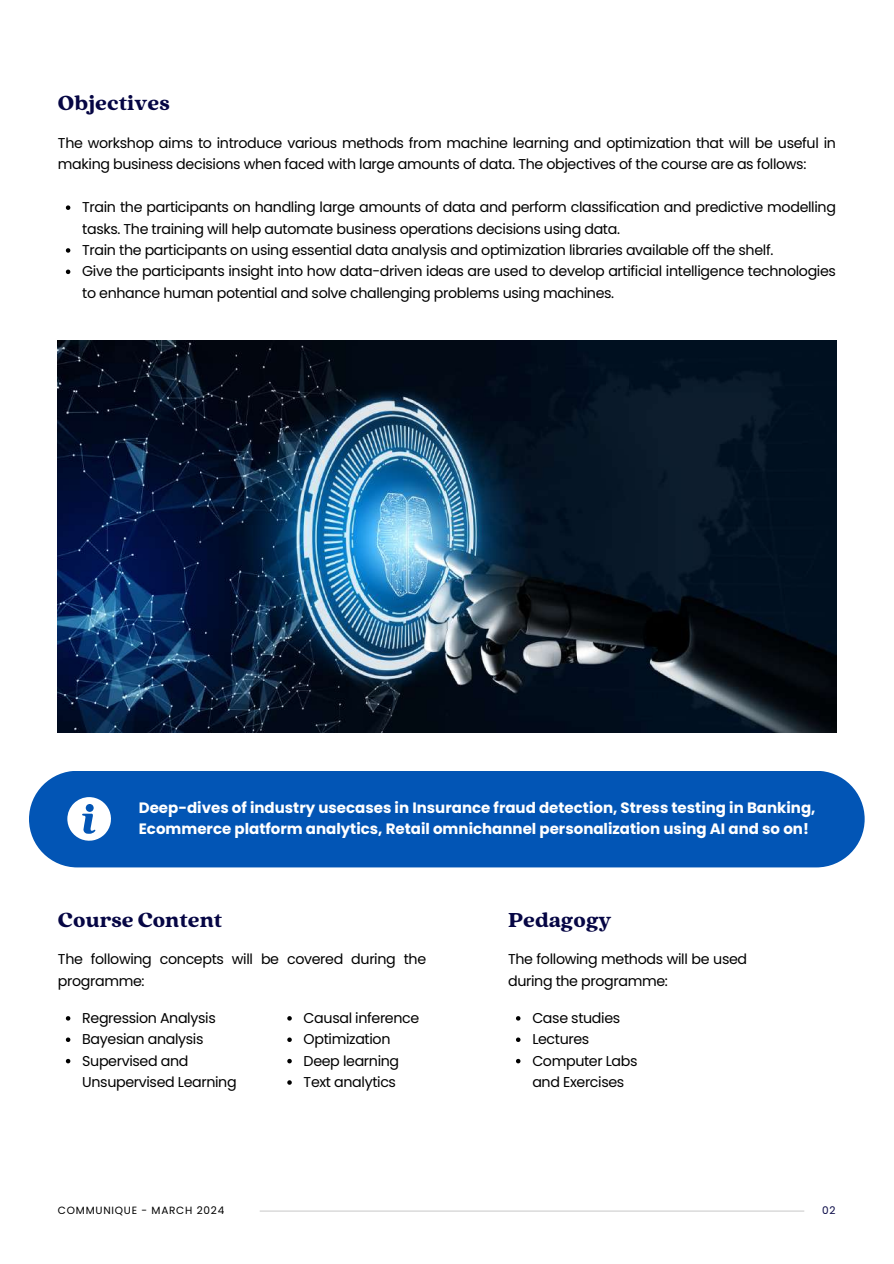
<style>
.page{position:relative;width:894px;height:1264px;background:#fff}
.page>*{position:absolute;margin:0;border:0;box-sizing:border-box;transform-origin:0 0}
.t1{font:900 22.5px "Quincy CF";color:#060644}
.t2{font:700 15px/20.2px "Poppins";color:#fff}
.t3{font:14.25px/21.3px "Poppins";letter-spacing:-.025em;color:#000}
.t4{font:10.5px "Poppins";letter-spacing:.07em;color:#000}
.t5{font:10.5px "Poppins";color:#060644}
</style>
<div class="page">
<svg style="left:66px;top:205px;width:4px;height:5px"></svg>
<svg style="left:66px;top:248px;width:4px;height:5px"></svg>
<svg style="left:66px;top:269px;width:4px;height:5px"></svg>
<svg style="left:66px;top:1016px;width:4px;height:4px"></svg>
<svg style="left:66px;top:1037px;width:4px;height:4px"></svg>
<svg style="left:66px;top:1058px;width:4px;height:5px"></svg>
<svg style="left:287px;top:1016px;width:5px;height:4px"></svg>
<svg style="left:287px;top:1037px;width:5px;height:4px"></svg>
<svg style="left:287px;top:1058px;width:5px;height:5px"></svg>
<svg style="left:287px;top:1080px;width:5px;height:4px"></svg>
<svg style="left:516px;top:1016px;width:4px;height:4px"></svg>
<svg style="left:516px;top:1037px;width:4px;height:4px"></svg>
<svg style="left:516px;top:1058px;width:4px;height:5px"></svg>
<hr style="left:260px;top:1210px;width:544px;height:1px;background:#cdcdcd">
<div style="left:29px;top:770px;width:835px;height:97px;background:#0255b5;border-radius:48px"></div>
<svg style="left:67px;top:797px;width:44px;height:44px"></svg>
<img style="left:58px;top:340px;width:777px;height:392px">
<h1 class="t1" style="left:58px;top:89px;width:113px">Objectives</h1>
<p class="t3" style="left:58px;top:132px;width:779px">The workshop aims to introduce various methods from machine learning and optimization that will be useful in making business decisions when faced with large amounts of data. The objectives of the course are as follows:</p>
<p class="t3" style="left:82px;top:196px;width:755px">Train the participants on handling large amounts of data and perform classification and predictive modelling tasks. The training will help automate business operations decisions using data.<br>Train the participants on using essential data analysis and optimization libraries available off the shelf.<br>Give the participants insight into how data-driven ideas are used to develop artificial intelligence technologies to enhance human potential and solve challenging problems using machines.</p>
<p class="t2" style="left:139px;top:798px;width:678px">Deep-dives of industry usecases in Insurance fraud detection, Stress testing in Banking,<br>Ecommerce platform analytics, Retail omnichannel personalization using AI and so on!</p>
<h1 class="t1" style="left:58px;top:905px;width:166px">Course Content</h1>
<h1 class="t1" style="left:508px;top:905px;width:105px">Pedagogy</h1>
<p class="t3" style="left:58px;top:948px;width:369px">The following concepts will be covered during the programme:</p>
<p class="t3" style="left:508px;top:948px;width:240px">The following methods will be used during the programme:</p>
<p class="t3" style="left:82px;top:1007px;width:156px">Regression Analysis<br>Bayesian analysis<br>Supervised and<br>Unsupervised Learning</p>
<p class="t3" style="left:303px;top:1007px;width:117px">Causal inference<br>Optimization<br>Deep learning<br>Text analytics</p>
<p class="t3" style="left:532px;top:1007px;width:107px">Case studies<br>Lectures<br>Computer Labs and Exercises</p>
<p class="t4" style="left:58px;top:1202px;width:168px">COMMUNIQUE - MARCH 2024</p>
<p class="t5" style="left:822px;top:1202px;width:15px">02</p>
</div>
